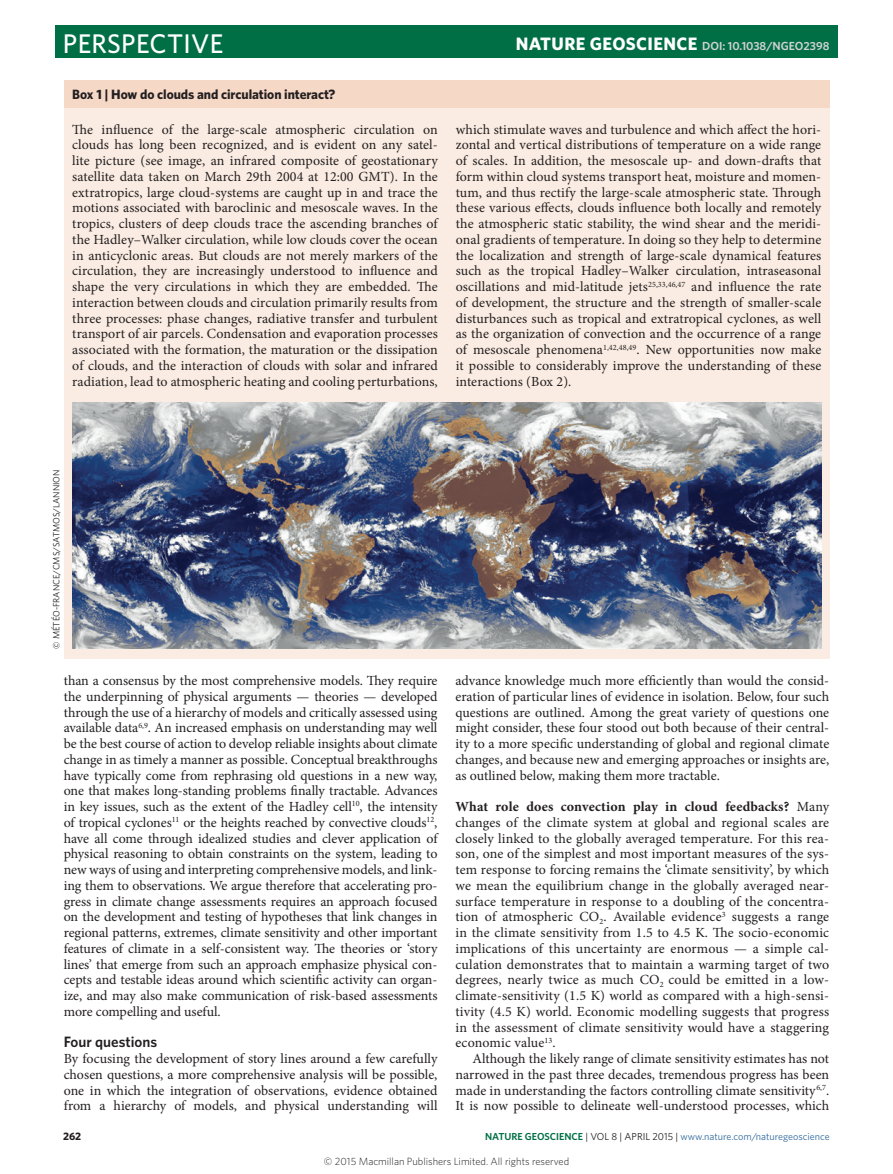
<style>
.page{position:relative;width:893px;height:1174px;background:#fff}
.page>*{position:absolute;margin:0;border:0;box-sizing:border-box;transform-origin:0 0}
.t1{font:500 27px "Whitney";letter-spacing:.01em;color:#fff}
.Head_1{font:600 15px "Whitney";color:#231f20}
.Body_first{font:13.95px/15.8px "Minion Pro";color:#231f20;text-align:justify}
.Body_text{font:13.95px/15.8px "Minion Pro";letter-spacing:-.005em;color:#231f20;text-align:justify}
.Box_Table_title{font:700 13.5px "Whitney";letter-spacing:-.005em;color:#231f20}
.t2{font:600 11.7px "Whitney";color:#d1d2d4}
.t3{font:700 10.8px "Whitney";color:#231f20}
.t4{font:300 10.5px "Whitney";color:#231f20}
.t5{font:10.2px "Whitney";color:#316a9f}
.Picture_credit{font:9px "Whitney";color:#231f20}
.s1{font-weight:700;font-size:18px;color:#fff}
.s2{font-weight:700}
.s3{font-weight:600;color:#016f45}
.s4{color:#231f20}
</style>
<div class="page">
<div style="left:64px;top:80px;width:766px;height:578px;background:#faece2"></div>
<div style="left:64px;top:80px;width:766px;height:28px;background:#f6d8c7"></div>
<img style="left:73px;top:403px;width:748px;height:245px">
<div style="left:55px;top:26px;width:783px;height:32px;background:#016f45"></div>
<h1 class="t1" style="left:63px;top:25px;width:162px">PERSPECTIVE</h1>
<p class="t2" style="left:516px;top:38px;width:315px"><span class="s1">NATURE GEOSCIENCE</span> DOI: 10.1038/NGEO2398</p>
<p class="Box_Table_title" style="left:72px;top:86px;width:265px">Box 1 | How do clouds and circulation interact?</p>
<p class="Body_first" style="left:72px;top:121px;width:367px">The influence of the large-scale atmospheric circulation on clouds has long been recognized, and is evident on any satel&shy;lite picture (see image, an infrared composite of geostationary satellite data taken on March 29th 2004 at 12:00 GMT). In the extratropics, large cloud-systems are caught up in and trace the motions associated with baroclinic and mesoscale waves. In the tropics, clusters of deep clouds trace the ascending branches of the Hadley–Walker circulation, while low clouds cover the ocean in anticyclonic areas. But clouds are not merely markers of the circulation, they are increasingly understood to influence and shape the very circulations in which they are embedded. The interaction between clouds and circulation primarily results from three processes: phase changes, radiative transfer and turbulent transport of air parcels. Condensation and evaporation processes associated with the formation, the maturation or the dissipation of clouds, and the interaction of clouds with solar and infrared radiation, lead to atmospheric heating and cooling perturbations,</p>
<p class="Body_first" style="left:456px;top:121px;width:367px">which stimulate waves and turbulence and which affect the hori&shy;zontal and vertical distributions of temperature on a wide range of scales. In addition, the mesoscale up- and down-drafts that form within cloud systems transport heat, moisture and momen&shy;tum, and thus rectify the large-scale atmospheric state. Through these various effects, clouds influence both locally and remotely the atmospheric static stability, the wind shear and the meridi&shy;onal gradients of temperature. In doing so they help to determine the localization and strength of large-scale dynamical features such as the tropical Hadley–Walker circulation, intraseasonal oscillations and mid-latitude jets<sup>25,33,46,47</sup> and influence the rate of development, the structure and the strength of smaller-scale disturbances such as tropical and extratropical cyclones, as well as the organization of convection and the occurrence of a range of mesoscale phenomena<sup>1,42,48,49</sup>. New opportunities now make it possible to considerably improve the understanding of these interactions (Box 2).</p>
<p class="Picture_credit" style="left:50px;top:648px;width:181px;rotate:-90deg">© MÉTÉO-FRANCE/CMS/SATMOS/LANNION</p>
<p class="Body_text" style="left:64px;top:672px;width:375px">than a consensus by the most comprehensive models. They require the underpinning of physical arguments — theories — developed through the use of a hierarchy of models and critically assessed using available data<sup>6,9</sup>. An increased emphasis on understanding may well be the best course of action to develop reliable insights about climate change in as timely a manner as possible. Conceptual breakthroughs have typically come from rephrasing old questions in a new way, one that makes long-standing problems finally tractable. Advances in key issues, such as the extent of the Hadley cell<sup>10</sup>, the intensity of tropical cyclones<sup>11</sup> or the heights reached by convective clouds<sup>12</sup>, have all come through idealized studies and clever application of physical reasoning to obtain constraints on the system, leading to new ways of using and interpreting comprehensive models, and link&shy;ing them to observations. We argue therefore that accelerating pro&shy;gress in climate change assessments requires an approach focused on the development and testing of hypotheses that link changes in regional patterns, extremes, climate sensitivity and other important features of climate in a self-consistent way. The theories or ‘story lines’ that emerge from such an approach emphasize physical con&shy;cepts and testable ideas around which scientific activity can organ&shy;ize, and may also make communication of risk-based assessments more compelling and useful.</p>
<p class="Head_1" style="left:64px;top:1032px;width:95px">Four questions</p>
<p class="Body_first" style="left:64px;top:1050px;width:375px">By focusing the development of story lines around a few carefully chosen questions, a more comprehensive analysis will be possible, one in which the integration of observations, evidence obtained from a hierarchy of models, and physical understanding will</p>
<p class="Body_first" style="left:455px;top:672px;width:375px">advance knowledge much more efficiently than would the consid&shy;eration of particular lines of evidence in isolation. Below, four such questions are outlined. Among the great variety of questions one might consider, these four stood out both because of their central&shy;ity to a more specific understanding of global and regional climate changes, and because new and emerging approaches or insights are, as outlined below, making them more tractable.</p>
<p class="Body_first" style="left:455px;top:798px;width:375px"><span class="s2">What role does convection play in cloud feedbacks?</span> Many changes of the climate system at global and regional scales are closely linked to the globally averaged temperature. For this rea&shy;son, one of the simplest and most important measures of the sys&shy;tem response to forcing remains the ‘climate sensitivity’, by which we mean the equilibrium change in the globally averaged near&shy;surface temperature in response to a doubling of the concentra&shy;tion of atmospheric CO<sub>2</sub>. Available evidence<sup>3</sup> suggests a range in the climate sensitivity from 1.5 to 4.5 K. The socio-economic implications of this uncertainty are enormous — a simple cal&shy;culation demonstrates that to maintain a warming target of two degrees, nearly twice as much CO<sub>2</sub> could be emitted in a low&shy;climate-sensitivity (1.5 K) world as compared with a high-sensi&shy;tivity (4.5 K) world. Economic modelling suggests that progress in the assessment of climate sensitivity would have a staggering economic value<sup>13</sup>.</p>
<p class="Body_text" style="left:455px;top:1050px;width:375px;text-indent:17px">Although the likely range of climate sensitivity estimates has not narrowed in the past three decades, tremendous progress has been made in understanding the factors controlling climate sensitivity<sup>6,7</sup>.<br>It is now possible to delineate well-understood processes, which</p>
<p class="t3" style="left:63px;top:1128px;width:20px">262</p>
<p class="t5" style="left:485px;top:1129px;width:346px"><span class="s3">NATURE GEOSCIENCE</span> <span class="s4">| VOL 8 | APRIL 2015 |</span> www.nature.com/naturegeoscience</p>
<p class="t4" style="left:324px;top:1154px;width:247px">© 2015 Macmillan Publishers Limited. All rights reserved</p>
</div>
